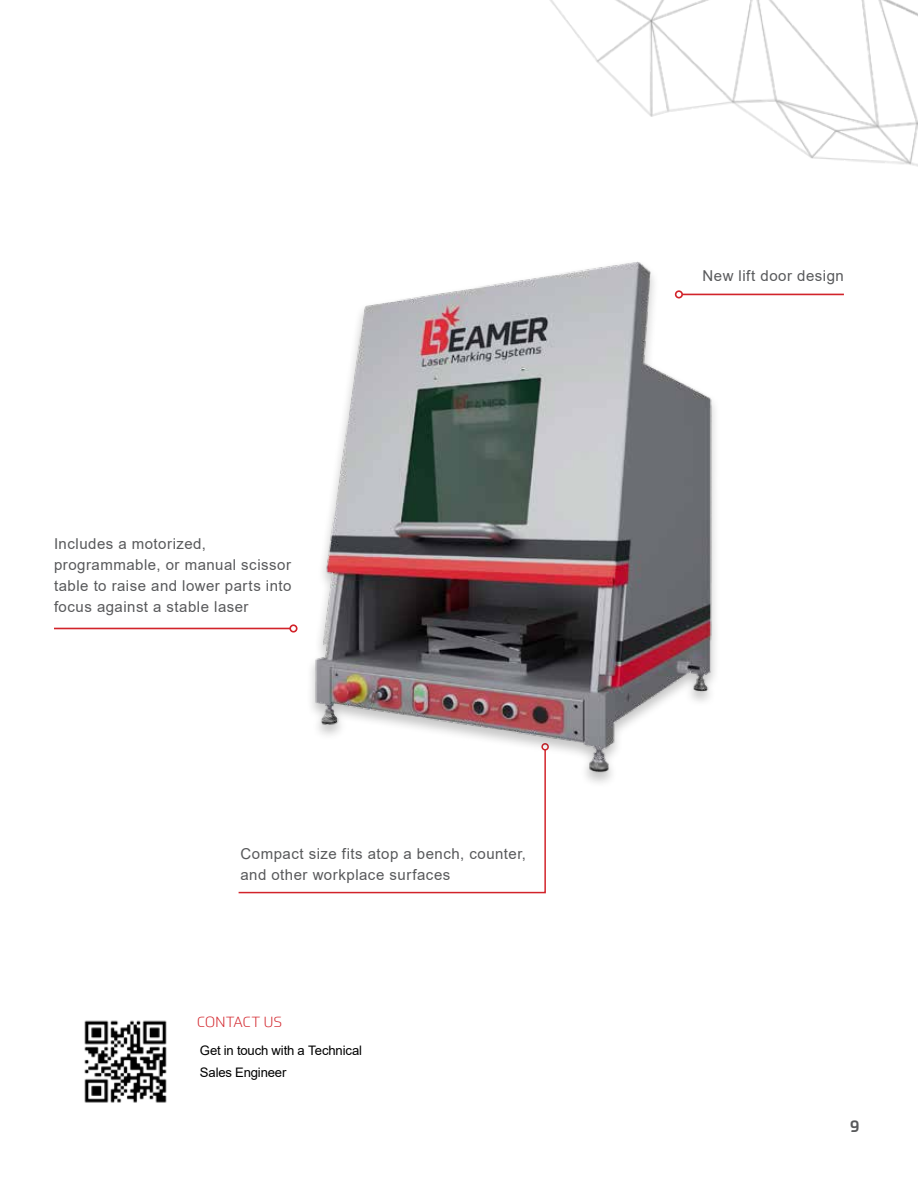
<style>
.page{position:relative;width:918px;height:1188px;background:#fff}
.page>*{position:absolute;margin:0;border:0;box-sizing:border-box;transform-origin:0 0}
.t1{font:500 16.5px "Prometo";color:#58595b}
.t2{font:15px/21px "Arial";letter-spacing:.035em;color:#58595b}
.t3{font:300 14.25px "Prometo";letter-spacing:.01em;color:#d2232a}
.t4{font:13.05px/21.6px "Arial";letter-spacing:-.01em;color:#000}
</style>
<div class="page">
<img style="left:550px;top:0;width:368px;height:167px">
<svg style="left:238px;top:788px;width:308px;height:106px"></svg>
<img style="left:311px;top:262px;width:432px;height:522px">
<img style="left:84px;top:1020px;width:83px;height:83px">
<hr style="left:682px;top:294px;width:162px;height:1px;background:#d2232a">
<div style="left:675px;top:290px;width:8px;height:8px;border:2px solid #d2232a;border-radius:50%"></div>
<hr style="left:54px;top:628px;width:236px;height:1px;background:#d2232a">
<div style="left:289px;top:624px;width:9px;height:9px;border:2px solid #d2232a;border-radius:50%"></div>
<p class="t2" style="left:54px;top:534px;width:239px">Includes a motorized, programmable, or manual scissor table to raise and lower parts into focus against a stable laser</p>
<p class="t2" style="left:240px;top:843px;width:287px">Compact size fits atop a bench, counter, and other workplace surfaces</p>
<p class="t3" style="left:197px;top:1013px;width:86px">CONTACT US</p>
<p class="t4" style="left:200px;top:1039px;width:164px">Get in touch with a Technical<br>Sales Engineer</p>
<p class="t2" style="left:703px;top:266px;width:143px">New lift door design</p>
<p class="t1" style="left:850px;top:1116px;width:11px">9</p>
</div>
